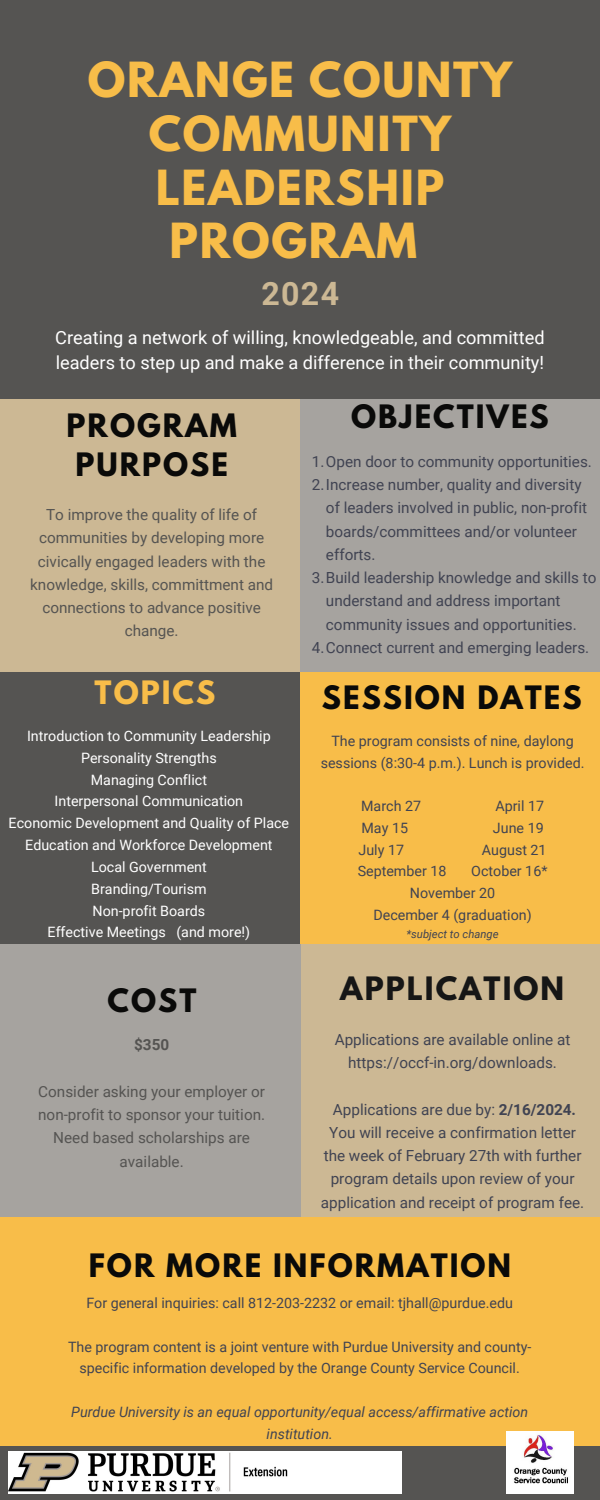
<style>
.page{position:relative;width:600px;height:1500px;background:#555452}
.page>*{position:absolute;margin:0;border:0;box-sizing:border-box;transform-origin:0 0}
.t1{font:700 42.9px/53.9px "League Spartan";letter-spacing:.04em;color:#f8bd49;text-align:center}
.t2{font:700 32.2px "Roboto";color:#ccb894}
.t3{font:700 28.6px/39.5px "League Spartan";letter-spacing:.07em;color:#0a0a09;text-align:center}
.t4{font:700 28.6px "League Spartan";letter-spacing:.07em;color:#161616}
.t5{font:700 28.6px "League Spartan";letter-spacing:.07em;color:#f8bd49}
.t6{font:18.2px/24.8px "Roboto";color:#fff}
.t7{font:15.3px/23.2px "Roboto";color:#404352}
.t8{font:15.3px/23.2px "Roboto";color:#555452;text-align:center}
.t9{font:700 15.3px "Roboto";color:#555452}
.t10{font:14.3px/21.8px "Roboto";color:#404352;text-align:center}
.t11{font:14.3px "Roboto";color:#fff}
.t12{font:italic 14.3px/21.8px "Roboto";color:#404352;text-align:center}
.t13{font:italic 11.3px "Roboto";color:#404352}
.s1{font-weight:700}
</style>
<div class="page">
<div style="left:301px;top:672px;width:299px;height:273px;background:#f8bd49"></div>
<div style="left:0;top:399px;width:574px;height:273px;background:#ccb894"></div>
<div style="left:169px;top:944px;width:431px;height:273px;background:#ccb894"></div>
<div style="left:301px;top:399px;width:299px;height:273px;background:#a6a39f"></div>
<div style="left:0;top:944px;width:301px;height:273px;background:#a6a39f"></div>
<div style="left:0;top:1217px;width:600px;height:229px;background:#f8bd49"></div>
<img style="left:506px;top:1431px;width:68px;height:62px">
<img style="left:9px;top:1451px;width:392px;height:42px">
<p class="t1" style="left:88px;top:58px;width:426px">ORANGE COUNTY<br>COMMUNITY<br>LEADERSHIP<br>PROGRAM</p>
<p class="t2" style="left:262px;top:275px;width:79px">2024</p>
<p class="t6" style="left:55px;top:325px;width:491px">Creating a network of willing, knowledgeable, and committed leaders to step up and make a difference in their community!</p>
<p class="t3" style="left:67px;top:409px;width:172px">PROGRAM<br>PURPOSE</p>
<p class="t8" style="left:30px;top:503px;width:244px">To improve the quality of life of communities by developing more civically engaged leaders with the knowledge, skills, committment and connections to advance positive change.</p>
<p class="t5" style="left:95px;top:679px;width:122px">TOPICS</p>
<p class="t11" style="left:27px;top:728px;width:245px">Introduction to Community Leadership</p>
<p class="t11" style="left:81px;top:750px;width:137px">Personality Strengths</p>
<p class="t11" style="left:91px;top:771px;width:118px">Managing Conflict</p>
<p class="t11" style="left:55px;top:793px;width:190px">Interpersonal Communication</p>
<p class="t11" style="left:9px;top:815px;width:282px">Economic Development and Quality of Place</p>
<p class="t11" style="left:25px;top:837px;width:249px">Education and Workforce Development</p>
<p class="t11" style="left:91px;top:859px;width:117px">Local Government</p>
<p class="t11" style="left:91px;top:880px;width:117px">Branding/Tourism</p>
<p class="t11" style="left:93px;top:902px;width:114px">Non-profit Boards</p>
<p class="t11" style="left:48px;top:924px;width:204px">Effective Meetings (and more!)</p>
<p class="t3" style="left:108px;top:984px;width:90px">COST</p>
<p class="t9" style="left:134px;top:1036px;width:37px">$350</p>
<p class="t8" style="left:38px;top:1080px;width:228px">Consider asking your employer or non-profit to sponsor your tuition.<br>Need based scholarships are available.</p>
<p class="t3" style="left:351px;top:401px;width:199px">OBJECTIVES</p>
<p class="t7" style="left:312px;top:450px;width:282px">1.Open door to community opportunities.</p>
<p class="t7" style="left:326px;top:473px;width:263px;text-indent:-14px">2.Increase number, quality and diversity of leaders involved in public, non-profit boards/committees and/or volunteer efforts.</p>
<p class="t7" style="left:326px;top:566px;width:272px;text-indent:-14px">3.Build leadership knowledge and skills to understand and address important community issues and opportunities.</p>
<p class="t7" style="left:312px;top:636px;width:279px">4.Connect current and emerging leaders.</p>
<p class="t3" style="left:322px;top:682px;width:261px">SESSION DATES</p>
<p class="t10" style="left:321px;top:730px;width:265px">The program consists of nine, daylong sessions (8:30-4 p.m.). Lunch is provided.</p>
<p class="t10" style="left:361px;top:795px;width:61px">March 27</p>
<p class="t10" style="left:495px;top:795px;width:50px">April 17</p>
<p class="t10" style="left:361px;top:817px;width:48px">May 15</p>
<p class="t10" style="left:493px;top:817px;width:52px">June 19</p>
<p class="t10" style="left:359px;top:839px;width:47px">July 17</p>
<p class="t10" style="left:482px;top:839px;width:66px">August 21</p>
<p class="t10" style="left:358px;top:861px;width:90px">September 18</p>
<p class="t10" style="left:471px;top:861px;width:78px">October 16*</p>
<p class="t10" style="left:410px;top:882px;width:87px">November 20</p>
<p class="t10" style="left:373px;top:904px;width:160px">December 4 (graduation)</p>
<p class="t13" style="left:407px;top:927px;width:94px">*subject to change</p>
<p class="t4" style="left:340px;top:974px;width:225px">APPLICATION</p>
<p class="t7" style="left:335px;top:1028px;width:237px;text-align:center">Applications are available online at https://occf-in.org/downloads.</p>
<p class="t7" style="left:321px;top:1098px;width:265px;text-align:center">Applications are due by: <span class="s1">2/16/2024.<br></span>You will receive a confirmation letter the week of February 27th with further program details upon review of your application and receipt of program fee.</p>
<p class="t3" style="left:89px;top:1249px;width:424px">FOR MORE INFORMATION</p>
<p class="t10" style="left:86px;top:1292px;width:428px">For general inquiries: call 812-203-2232 or email: tjhall@purdue.edu</p>
<p class="t10" style="left:68px;top:1336px;width:465px">The program content is a joint venture with Purdue University and county&shy;specific information developed by the Orange County Service Council.</p>
<p class="t12" style="left:71px;top:1401px;width:458px">Purdue University is an equal opportunity/equal access/affirmative action institution.</p>
</div>
